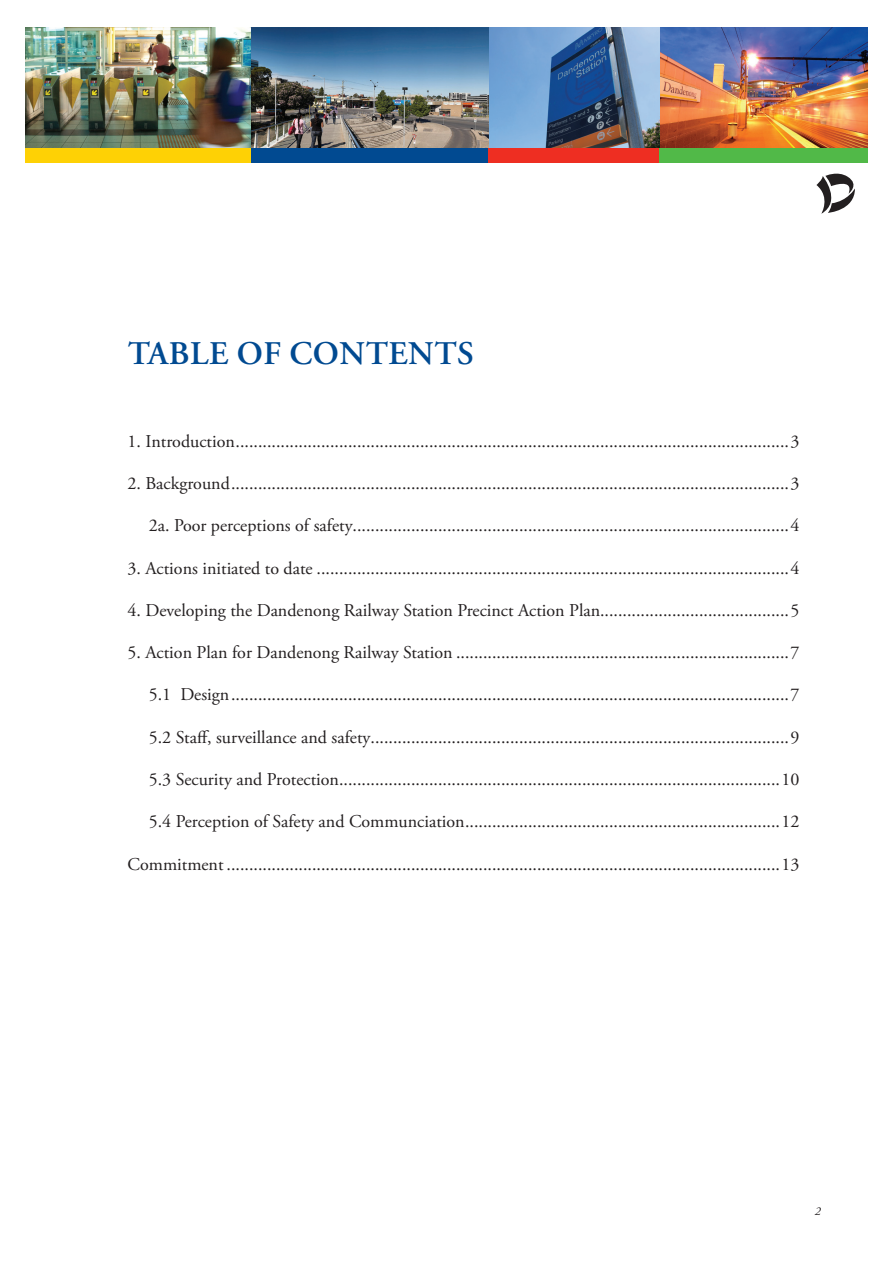
<style>
.page{position:relative;width:893px;height:1263px;background:#fff}
.page>*{position:absolute;margin:0;border:0;box-sizing:border-box;transform-origin:0 0}
.t1{font:600 33px "Adobe Garamond Pro";letter-spacing:.015em;color:#014a91}
.t2{font:18px "Adobe Garamond Pro";color:#231f20}
.t3{font:italic 12px "Adobe Garamond Pro";color:#231f20}
</style>
<div class="page">
<svg style="left:816px;top:173px;width:39px;height:41px"></svg>
<img style="left:25px;top:28px;width:459px;height:120px">
<img style="left:659px;top:28px;width:208px;height:120px">
<img style="left:484px;top:28px;width:175px;height:120px">
<div style="left:659px;top:148px;width:208px;height:15px;background:#51b948"></div>
<div style="left:25px;top:148px;width:226px;height:15px;background:#fed105"></div>
<div style="left:251px;top:148px;width:238px;height:15px;background:#014a91"></div>
<div style="left:489px;top:148px;width:170px;height:15px;background:#ee2e22"></div>
<h1 class="t1" style="left:128px;top:335px;width:327px">TABLE OF CONTENTS</h1>
<p class="t2" style="left:128px;top:430px;width:673px">1. Introduction...........................................................................................................................3</p>
<p class="t2" style="left:128px;top:473px;width:673px">2. Background............................................................................................................................3</p>
<p class="t2" style="left:149px;top:515px;width:652px">2a. Poor perceptions of safety.................................................................................................4</p>
<p class="t2" style="left:128px;top:557px;width:673px">3. Actions initiated to date .........................................................................................................4</p>
<p class="t2" style="left:128px;top:599px;width:673px">4. Developing the Dandenong Railway Station Precinct Action Plan..........................................5</p>
<p class="t2" style="left:128px;top:642px;width:673px">5. Action Plan for Dandenong Railway Station ..........................................................................7</p>
<p class="t2" style="left:149px;top:684px;width:652px">5.1 Design............................................................................................................................7</p>
<p class="t2" style="left:149px;top:726px;width:652px">5.2 Staff, surveillance and safety.............................................................................................9</p>
<p class="t2" style="left:149px;top:768px;width:652px">5.3 Security and Protection..................................................................................................10</p>
<p class="t2" style="left:149px;top:811px;width:652px">5.4 Perception of Safety and Communciation......................................................................12</p>
<p class="t2" style="left:128px;top:853px;width:673px">Commitment ...........................................................................................................................13</p>
<p class="t3" style="left:815px;top:1203px;width:7px">2</p>
</div>
